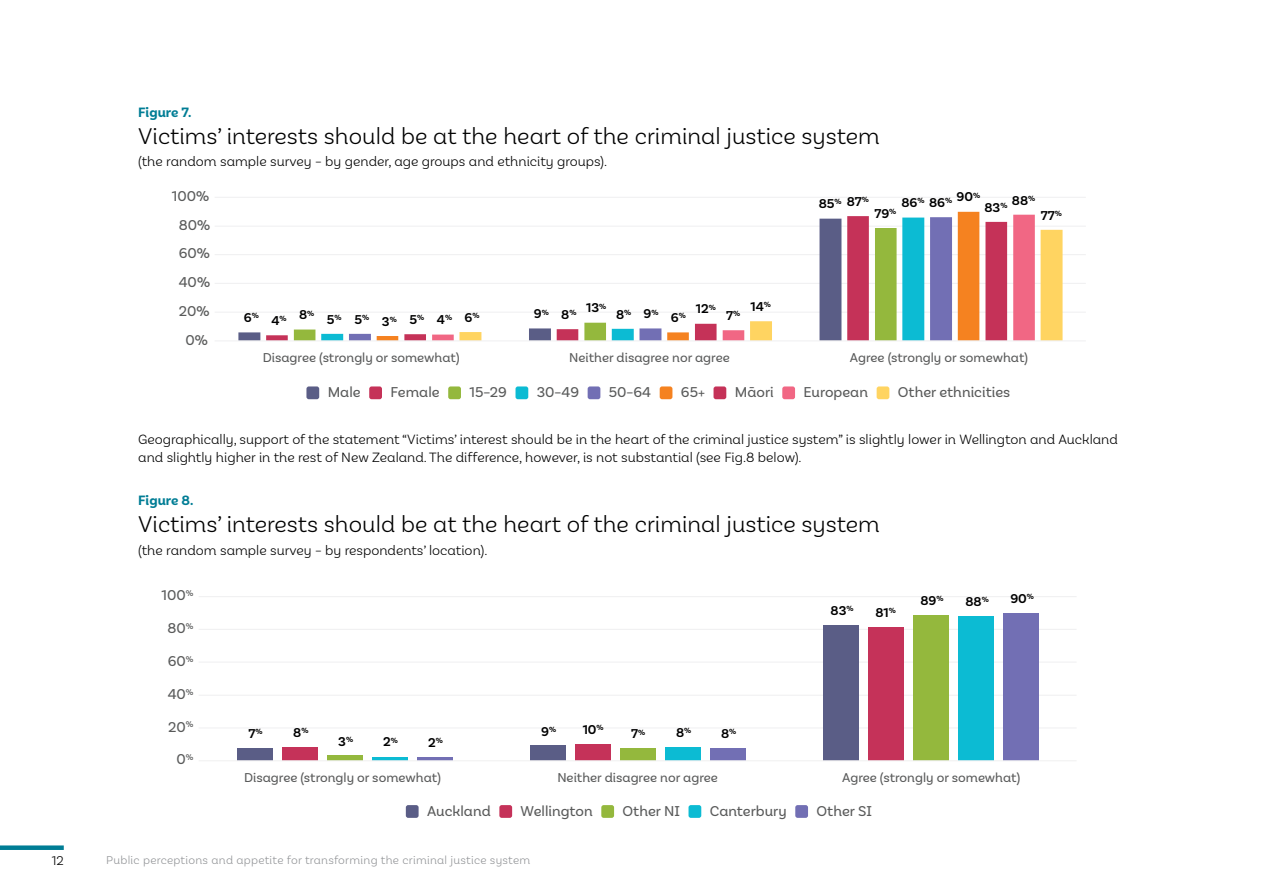
<style>
.page{position:relative;width:1263px;height:893px;background:#fff}
.page>*{position:absolute;margin:0;border:0;box-sizing:border-box;transform-origin:0 0}
.t1{font:300 24px "Basic Sans";color:#000}
.t2{font:15px "Basic Sans";color:#595a5a}
.MAIN_Span{font:300 14.25px/18px "Basic Sans";color:#000}
.FIGURE_Post{font:300 14.25px "Basic Sans";color:#000}
.FIGURE_Pre{font:700 14.25px "Basic Sans";color:#007d95}
.t3{font:13.5px "Basic Sans";color:#595a5a}
.t4{font:600 13.5px "Basic Sans";color:#000}
.t5{font:300 13.5px "Basic Sans";color:#000}
.t6{font:300 12px "Basic Sans";letter-spacing:.02em;color:#939598}
</style>
<div class="page">
<hr style="left:215px;top:312px;width:871px;height:1px;background:#f1f1f2">
<hr style="left:215px;top:283px;width:871px;height:1px;background:#f1f1f2">
<hr style="left:215px;top:254px;width:871px;height:1px;background:#f1f1f2">
<hr style="left:215px;top:226px;width:871px;height:1px;background:#f1f1f2">
<hr style="left:215px;top:197px;width:871px;height:1px;background:#f1f1f2">
<svg style="left:432px;top:215px;width:603px;height:125px"></svg>
<svg style="left:459px;top:230px;width:603px;height:110px"></svg>
<hr style="left:215px;top:340px;width:871px;height:1px;background:#f1f1f2">
<div style="left:306px;top:386px;width:13px;height:13px;background:#5a5d86;border-radius:2px"></div>
<div style="left:369px;top:386px;width:13px;height:13px;background:#c53258;border-radius:2px"></div>
<div style="left:448px;top:386px;width:13px;height:13px;background:#94b83d;border-radius:2px"></div>
<div style="left:515px;top:386px;width:13px;height:13px;background:#0cbbd3;border-radius:2px"></div>
<div style="left:588px;top:386px;width:12px;height:13px;background:#726fb4;border-radius:2px"></div>
<div style="left:660px;top:386px;width:12px;height:13px;background:#f58220;border-radius:2px"></div>
<div style="left:713px;top:386px;width:13px;height:13px;background:#c53258;border-radius:2px"></div>
<div style="left:782px;top:386px;width:13px;height:13px;background:#f16784;border-radius:2px"></div>
<div style="left:877px;top:386px;width:12px;height:13px;background:#ffd461;border-radius:2px"></div>
<hr style="left:199px;top:596px;width:877px;height:1px;background:#f1f1f2">
<hr style="left:199px;top:629px;width:877px;height:1px;background:#f1f1f2">
<hr style="left:199px;top:661px;width:877px;height:2px;background:#f1f1f2">
<hr style="left:199px;top:695px;width:877px;height:1px;background:#f1f1f2">
<hr style="left:199px;top:727px;width:877px;height:1px;background:#f1f1f2">
<div style="left:823px;top:625px;width:35px;height:136px;background:#5a5d86"></div>
<div style="left:530px;top:746px;width:35px;height:15px;background:#5a5d86"></div>
<div style="left:238px;top:748px;width:35px;height:13px;background:#5a5d86"></div>
<div style="left:868px;top:627px;width:35px;height:134px;background:#c53259"></div>
<div style="left:575px;top:745px;width:35px;height:16px;background:#c53259"></div>
<div style="left:282px;top:747px;width:36px;height:14px;background:#c53259"></div>
<div style="left:913px;top:615px;width:35px;height:146px;background:#94b83d"></div>
<div style="left:620px;top:748px;width:35px;height:13px;background:#94b83d"></div>
<div style="left:327px;top:756px;width:36px;height:5px;background:#94b83d"></div>
<div style="left:958px;top:616px;width:35px;height:145px;background:#0cbbd3"></div>
<div style="left:665px;top:747px;width:35px;height:14px;background:#0cbbd3"></div>
<hr style="left:372px;top:757px;width:36px;height:4px;background:#0cbbd3">
<div style="left:1003px;top:613px;width:35px;height:148px;background:#726fb4"></div>
<div style="left:710px;top:748px;width:35px;height:13px;background:#726fb4"></div>
<hr style="left:417px;top:757px;width:35px;height:4px;background:#726fb4">
<hr style="left:199px;top:760px;width:877px;height:1px;background:#f1f1f2">
<div style="left:406px;top:805px;width:13px;height:13px;background:#5a5d86;border-radius:2px"></div>
<div style="left:499px;top:805px;width:13px;height:13px;background:#c53259;border-radius:2px"></div>
<div style="left:601px;top:805px;width:13px;height:13px;background:#94b83d;border-radius:2px"></div>
<div style="left:688px;top:805px;width:13px;height:13px;background:#0cbbd3;border-radius:2px"></div>
<div style="left:795px;top:805px;width:13px;height:13px;background:#726fb4;border-radius:2px"></div>
<div style="left:0;top:845px;width:64px;height:5px;background:#007d95"></div>
<p class="t5" style="left:52px;top:852px;width:14px">12</p>
<p class="FIGURE_Pre" style="left:138px;top:104px;width:55px">Figure 7.</p>
<p class="t1" style="left:138px;top:122px;width:743px">Victims’ interests should be at the heart of the criminal justice system</p>
<p class="FIGURE_Post" style="left:138px;top:153px;width:471px">(the random sample survey – by gender, age groups and ethnicity groups).</p>
<p class="t2" style="left:172px;top:187px;width:39px">100%</p>
<p class="t2" style="left:179px;top:216px;width:33px">80%</p>
<p class="t2" style="left:179px;top:244px;width:33px">60%</p>
<p class="t2" style="left:179px;top:273px;width:33px">40%</p>
<p class="t2" style="left:179px;top:302px;width:32px">20%</p>
<p class="t2" style="left:186px;top:331px;width:24px">0%</p>
<p class="t4" style="left:586px;top:300px;width:22px">13<sup>%</sup></p>
<p class="t4" style="left:696px;top:301px;width:21px">12<sup>%</sup></p>
<p class="t4" style="left:244px;top:309px;width:17px">6<sup>%</sup></p>
<p class="t4" style="left:534px;top:306px;width:17px">9<sup>%</sup></p>
<p class="t4" style="left:644px;top:306px;width:17px">9<sup>%</sup></p>
<p class="t4" style="left:561px;top:306px;width:17px">8<sup>%</sup></p>
<p class="t4" style="left:616px;top:306px;width:17px">8<sup>%</sup></p>
<p class="t4" style="left:299px;top:307px;width:17px">8<sup>%</sup></p>
<p class="t4" style="left:437px;top:311px;width:17px">4<sup>%</sup></p>
<p class="t4" style="left:726px;top:307px;width:16px">7<sup>%</sup></p>
<p class="t4" style="left:382px;top:313px;width:16px">3<sup>%</sup></p>
<p class="t4" style="left:671px;top:309px;width:17px">6<sup>%</sup></p>
<p class="t4" style="left:464px;top:309px;width:17px">6<sup>%</sup></p>
<p class="t4" style="left:327px;top:311px;width:16px">5<sup>%</sup></p>
<p class="t4" style="left:354px;top:311px;width:16px">5<sup>%</sup></p>
<p class="t4" style="left:409px;top:311px;width:16px">5<sup>%</sup></p>
<p class="t4" style="left:271px;top:312px;width:17px">4<sup>%</sup></p>
<p class="t4" style="left:750px;top:299px;width:22px">14<sup>%</sup></p>
<p class="t4" style="left:956px;top:189px;width:25px">90<sup>%</sup></p>
<p class="t4" style="left:1012px;top:192px;width:25px">88<sup>%</sup></p>
<p class="t4" style="left:847px;top:193px;width:24px">87<sup>%</sup></p>
<p class="t4" style="left:901px;top:194px;width:52px">86<sup>%</sup> 86<sup>%</sup></p>
<p class="t4" style="left:819px;top:196px;width:24px">85<sup>%</sup></p>
<p class="t4" style="left:984px;top:199px;width:24px">83<sup>%</sup></p>
<p class="t4" style="left:874px;top:205px;width:23px">79<sup>%</sup></p>
<p class="t4" style="left:1041px;top:207px;width:23px">77<sup>%</sup></p>
<p class="t3" style="left:263px;top:350px;width:198px">Disagree (strongly or somewhat)</p>
<p class="t3" style="left:569px;top:350px;width:162px">Neither disagree nor agree</p>
<p class="t3" style="left:850px;top:350px;width:180px">Agree (strongly or somewhat)</p>
<p class="t2" style="left:328px;top:383px;width:34px">Male</p>
<p class="t2" style="left:390px;top:383px;width:51px">Female</p>
<p class="t2" style="left:469px;top:383px;width:39px">15–29</p>
<p class="t2" style="left:537px;top:383px;width:44px">30–49</p>
<p class="t2" style="left:609px;top:383px;width:44px">50–64</p>
<p class="t2" style="left:681px;top:383px;width:26px">65+</p>
<p class="t2" style="left:735px;top:383px;width:40px">Māori</p>
<p class="t2" style="left:803px;top:383px;width:66px">European</p>
<p class="t2" style="left:898px;top:383px;width:114px">Other ethnicities</p>
<p class="MAIN_Span" style="left:138px;top:430px;width:981px">Geographically, support of the statement “Victims’ interest should be in the heart of the criminal justice system” is slightly lower in Wellington and Auckland and slightly higher in the rest of New Zealand. The difference, however, is not substantial (see Fig.8 below).</p>
<p class="FIGURE_Pre" style="left:138px;top:492px;width:57px">Figure 8.</p>
<p class="t1" style="left:138px;top:510px;width:743px">Victims’ interests should be at the heart of the criminal justice system</p>
<p class="FIGURE_Post" style="left:138px;top:541px;width:351px">(the random sample survey – by respondents’ location).</p>
<p class="t2" style="left:162px;top:586px;width:33px">100<sup>%</sup></p>
<p class="t2" style="left:168px;top:619px;width:27px">80<sup>%</sup></p>
<p class="t2" style="left:168px;top:652px;width:27px">60<sup>%</sup></p>
<p class="t2" style="left:168px;top:685px;width:27px">40<sup>%</sup></p>
<p class="t2" style="left:168px;top:718px;width:27px">20<sup>%</sup></p>
<p class="t2" style="left:177px;top:750px;width:18px">0<sup>%</sup></p>
<p class="t4" style="left:293px;top:724px;width:17px">8<sup>%</sup></p>
<p class="t4" style="left:583px;top:721px;width:22px">10<sup>%</sup></p>
<p class="t4" style="left:248px;top:725px;width:16px">7<sup>%</sup></p>
<p class="t4" style="left:541px;top:723px;width:17px">9<sup>%</sup></p>
<p class="t4" style="left:338px;top:733px;width:16px">3<sup>%</sup></p>
<p class="t4" style="left:383px;top:734px;width:16px">2<sup>%</sup></p>
<p class="t4" style="left:428px;top:734px;width:16px">2<sup>%</sup></p>
<p class="t4" style="left:631px;top:726px;width:16px">7<sup>%</sup></p>
<p class="t4" style="left:676px;top:724px;width:17px">8<sup>%</sup></p>
<p class="t4" style="left:721px;top:725px;width:17px">8<sup>%</sup></p>
<p class="t4" style="left:830px;top:602px;width:24px">83<sup>%</sup></p>
<p class="t4" style="left:875px;top:604px;width:22px">81<sup>%</sup></p>
<p class="t4" style="left:920px;top:592px;width:25px">89<sup>%</sup></p>
<p class="t4" style="left:965px;top:593px;width:25px">88<sup>%</sup></p>
<p class="t4" style="left:1010px;top:590px;width:25px">90<sup>%</sup></p>
<p class="t3" style="left:244px;top:770px;width:198px">Disagree (strongly or somewhat)</p>
<p class="t3" style="left:557px;top:770px;width:162px">Neither disagree nor agree</p>
<p class="t3" style="left:842px;top:770px;width:180px">Agree (strongly or somewhat)</p>
<p class="t2" style="left:427px;top:802px;width:65px">Auckland</p>
<p class="t2" style="left:521px;top:802px;width:74px">Wellington</p>
<p class="t2" style="left:622px;top:802px;width:59px">Other NI</p>
<p class="t2" style="left:710px;top:802px;width:78px">Canterbury</p>
<p class="t2" style="left:816px;top:802px;width:57px">Other SI</p>
<p class="t6" style="left:106px;top:852px;width:425px">Public perceptions and appetite for transforming the criminal justice system</p>
</div>
